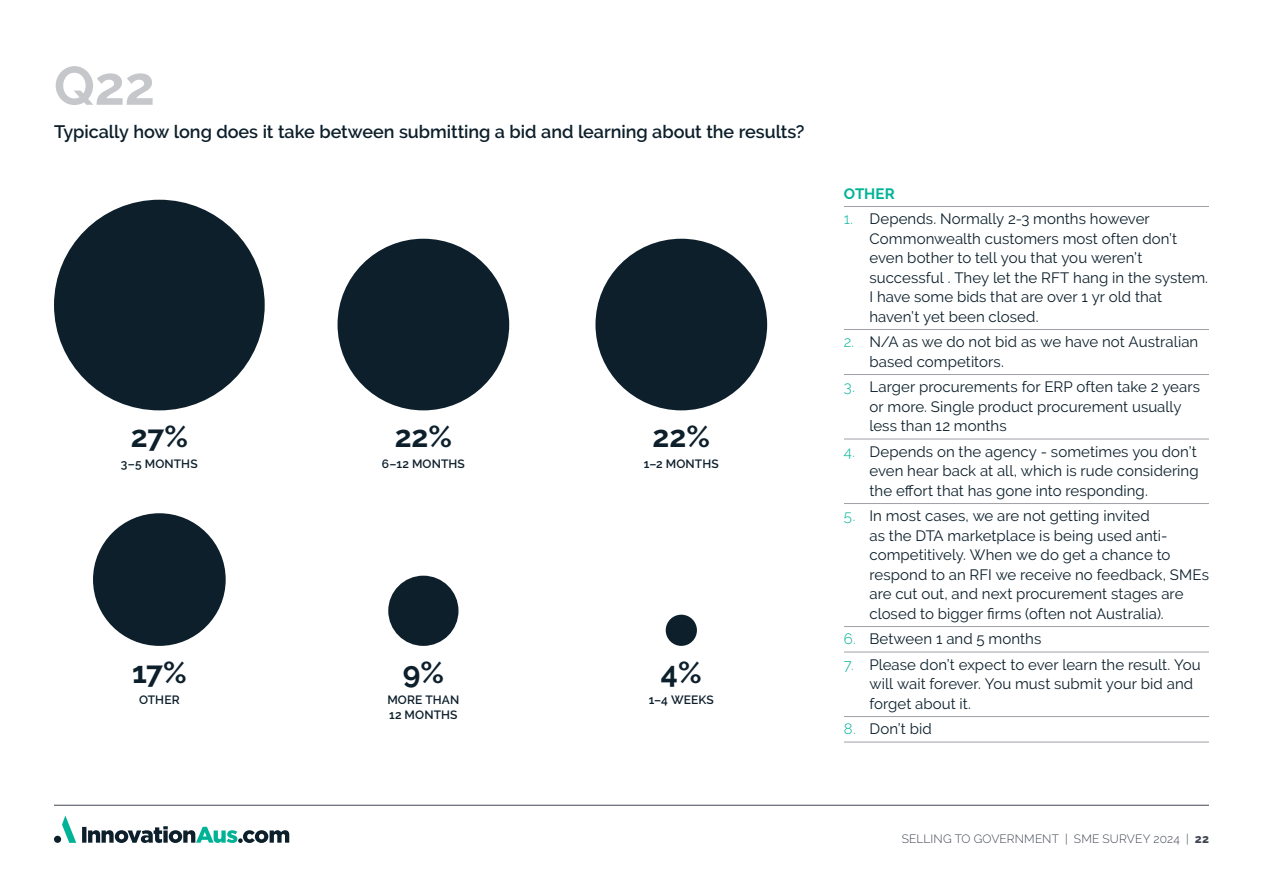
<style>
.page{position:relative;width:1263px;height:893px;background:#fff}
.page>*{position:absolute;margin:0;border:0;box-sizing:border-box;transform-origin:0 0}
.t1{font:700 54px "Raleway";color:#c6c7cb}
.t2{font:700 30px "Raleway";color:#0c1f2b}
.t3{font:600 18px "Raleway";color:#0c1f2b}
.t4{font:15px/19.5px "Raleway";letter-spacing:.005em;color:#0c1f2b}
.t5{font:700 15px "Raleway";letter-spacing:.005em;color:#00b397}
.t6{font:600 12px/15px "Raleway";letter-spacing:.015em;color:#0c1f2b}
.t7{font:300 12px "Raleway";letter-spacing:.01em;color:#404651}
.s1{font-weight:300;color:#00b397}
.s2{font-weight:800}
</style>
<div class="page">
<hr style="left:54px;top:805px;width:1155px;height:1px;background:#404651">
<svg style="left:62px;top:815px;width:14px;height:28px"></svg>
<svg style="left:82px;top:826px;width:207px;height:17px"></svg>
<div style="left:54px;top:836px;width:7px;height:7px;background:#0c1f2b;border-radius:50%"></div>
<hr style="left:844px;top:206px;width:365px;height:1px;background:#a0a2a8">
<hr style="left:844px;top:329px;width:365px;height:1px;background:#a0a2a8">
<hr style="left:844px;top:374px;width:365px;height:1px;background:#a0a2a8">
<hr style="left:844px;top:439px;width:365px;height:1px;background:#a0a2a8">
<hr style="left:844px;top:503px;width:365px;height:1px;background:#a0a2a8">
<hr style="left:844px;top:626px;width:365px;height:1px;background:#a0a2a8">
<hr style="left:844px;top:652px;width:365px;height:1px;background:#a0a2a8">
<hr style="left:844px;top:716px;width:365px;height:1px;background:#a0a2a8">
<hr style="left:844px;top:742px;width:365px;height:1px;background:#a0a2a8">
<div style="left:666px;top:615px;width:31px;height:31px;background:#0c1f2b;border-radius:50%"></div>
<div style="left:595px;top:239px;width:172px;height:171px;background:#0c1f2b;border-radius:50%"></div>
<div style="left:54px;top:200px;width:211px;height:210px;background:#0c1f2b;border-radius:50%"></div>
<div style="left:338px;top:239px;width:171px;height:171px;background:#0c1f2b;border-radius:50%"></div>
<div style="left:388px;top:576px;width:70px;height:70px;background:#0c1f2b;border-radius:50%"></div>
<div style="left:93px;top:513px;width:133px;height:133px;background:#0c1f2b;border-radius:50%"></div>
<h1 class="t1" style="left:54px;top:55px;width:102px">Q22</h1>
<p class="t3" style="left:54px;top:122px;width:752px">Typically how long does it take between submitting a bid and learning about the results?</p>
<h2 class="t2" style="left:131px;top:419px;width:59px">27%</h2>
<p class="t6" style="left:121px;top:456px;width:78px">3–5 MONTHS</p>
<h2 class="t2" style="left:132px;top:655px;width:56px">17%</h2>
<p class="t6" style="left:139px;top:692px;width:42px">OTHER</p>
<h2 class="t2" style="left:395px;top:419px;width:59px">22%</h2>
<p class="t6" style="left:382px;top:456px;width:85px">6–12 MONTHS</p>
<h2 class="t2" style="left:403px;top:655px;width:43px">9%</h2>
<p class="t6" style="left:387px;top:692px;width:74px">MORE THAN<br>12 MONTHS</p>
<h2 class="t2" style="left:653px;top:419px;width:59px">22%</h2>
<p class="t6" style="left:644px;top:456px;width:76px">1–2 MONTHS</p>
<h2 class="t2" style="left:661px;top:655px;width:42px">4%</h2>
<p class="t6" style="left:649px;top:692px;width:67px">1–4 WEEKS</p>
<p class="t5" style="left:844px;top:185px;width:52px">OTHER</p>
<p class="t4" style="left:869px;top:209px;width:340px;text-indent:-26px"><span class="s1">1.</span> Depends. Normally 2-3 months however Commonwealth customers most often don’t even bother to tell you that you weren’t successful . They let the RFT hang in the system.<br>I have some bids that are over 1 yr old that haven’t yet been closed.</p>
<p class="t4" style="left:869px;top:332px;width:330px;text-indent:-26px"><span class="s1">2.</span> N/A as we do not bid as we have not Australian based competitors.</p>
<p class="t4" style="left:869px;top:377px;width:332px;text-indent:-26px"><span class="s1">3.</span> Larger procurements for ERP often take 2 years or more. Single product procurement usually less than 12 months</p>
<p class="t4" style="left:869px;top:442px;width:331px;text-indent:-26px"><span class="s1">4.</span> Depends on the agency - sometimes you don’t even hear back at all, which is rude considering the effort that has gone into responding.</p>
<p class="t4" style="left:869px;top:506px;width:341px;text-indent:-26px"><span class="s1">5.</span> In most cases, we are not getting invited<br>as the DTA marketplace is being used anti&shy;competitively. When we do get a chance to respond to an RFI we receive no feedback, SMEs are cut out, and next procurement stages are closed to bigger firms (often not Australia).</p>
<p class="t4" style="left:844px;top:629px;width:199px"><span class="s1">6.</span> Between 1 and 5 months</p>
<p class="t4" style="left:869px;top:655px;width:333px;text-indent:-26px"><span class="s1">7.</span> Please don’t expect to ever learn the result. You will wait forever. You must submit your bid and forget about it.</p>
<p class="t4" style="left:844px;top:719px;width:89px"><span class="s1">8.</span> Don’t bid</p>
<p class="t7" style="left:902px;top:831px;width:309px">SELLING TO GOVERNMENT | SME SURVEY 2024 | <span class="s2">22</span></p>
</div>
